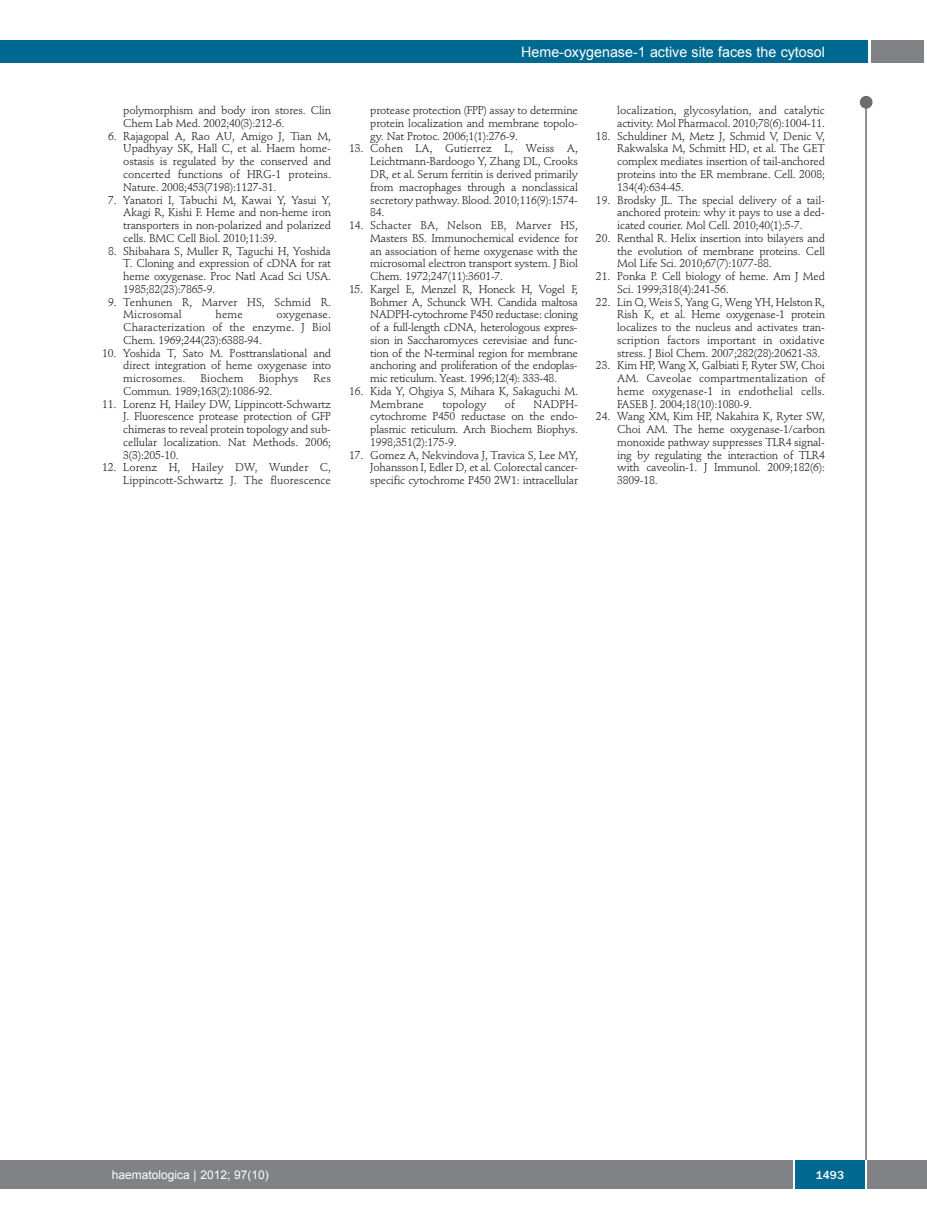
<style>
.page{position:relative;width:927px;height:1225px;background:#fff}
.page>*{position:absolute;margin:0;border:0;box-sizing:border-box;transform-origin:0 0}
.t1{font:14.25px "Arial";color:#fff}
.t2{font:12px "Arial";color:#fff}
.t3{font:500 12px "Franklin Gothic";color:#fff}
.t4{font:11.25px/12.8px "Stempel Schneidler";letter-spacing:-.015em;color:#231f20;text-align:justify}
.t5{font:11.25px/12.8px "Stempel Schneidler";letter-spacing:.005em;color:#231f20}
</style>
<div class="page">
<div style="left:860px;top:96px;width:12px;height:13px;background:#6c6d70;border-radius:50%"></div>
<hr style="left:865px;top:98px;width:2px;height:1062px;background:#6c6d70">
<div style="left:871px;top:40px;width:52px;height:22px;background:#808285"></div>
<div style="left:18px;top:40px;width:849px;height:22px;background:#006991"></div>
<div style="left:17px;top:1160px;width:910px;height:28px;background:#808285"></div>
<div style="left:795px;top:1160px;width:70px;height:28px;background:#006991"></div>
<hr style="left:793px;top:1160px;width:2px;height:28px;background:#fff">
<hr style="left:865px;top:1160px;width:2px;height:28px;background:#fff">
<div style="left:0;top:40px;width:19px;height:22px;background:#006991"></div>
<div style="left:0;top:1160px;width:18px;height:28px;background:#808285"></div>
<p class="t4" style="left:123px;top:105px;width:209px">polymorphism and body iron stores. Clin<br>Chem Lab Med. 2002;40(3):212-6.</p>
<p class="t4" style="left:123px;top:131px;width:209px;text-indent:-15px">6. Rajagopal A, Rao AU, Amigo J, Tian M, Upadhyay SK, Hall C, et al. Haem home&shy;ostasis is regulated by the conserved and concerted functions of HRG-1 proteins.<br>Nature. 2008;453(7198):1127-31.</p>
<p class="t4" style="left:123px;top:194px;width:209px;text-indent:-15px">7. Yanatori I, Tabuchi M, Kawai Y, Yasui Y, Akagi R, Kishi F. Heme and non-heme iron transporters in non-polarized and polarized cells. BMC Cell Biol. 2010;11:39.</p>
<p class="t4" style="left:123px;top:245px;width:209px;text-indent:-15px">8. Shibahara S, Muller R, Taguchi H, Yoshida T. Cloning and expression of cDNA for rat heme oxygenase. Proc Natl Acad Sci USA.<br>1985;82(23):7865-9.</p>
<p class="t5" style="left:123px;top:296px;width:209px;text-indent:-15px">9. Tenhunen R, Marver HS, Schmid R.<br>Microsomal</p>
<p class="t4" style="left:216px;top:309px;width:29px">heme</p>
<p class="t4" style="left:123px;top:309px;width:209px;text-indent:153px">oxygenase.<br>Characterization of the enzyme. J Biol Chem. 1969;244(23):6388-94.</p>
<p class="t4" style="left:123px;top:347px;width:209px;text-indent:-21px">10. Yoshida T, Sato M. Posttranslational and direct integration of heme oxygenase into microsomes.</p>
<p class="t5" style="left:201px;top:373px;width:44px">Biochem</p>
<p class="t5" style="left:259px;top:373px;width:41px">Biophys</p>
<p class="t4" style="left:314px;top:373px;width:19px">Res</p>
<p class="t4" style="left:123px;top:386px;width:151px">Commun. 1989;163(2):1086-92.</p>
<p class="t4" style="left:123px;top:398px;width:209px;text-indent:-21px">11. Lorenz H, Hailey DW, Lippincott-Schwartz J. Fluorescence protease protection of GFP chimeras to reveal protein topology and sub&shy;cellular localization. Nat Methods. 2006; 3(3):205-10.</p>
<p class="t5" style="left:102px;top:462px;width:230px;text-align:right">12. Lorenz H, Hailey DW, Wunder C,<br>Lippincott-Schwartz J. The fluorescence</p>
<p class="t1" style="left:521px;top:44px;width:305px">Heme-oxygenase-1 active site faces the cytosol</p>
<p class="t4" style="left:370px;top:105px;width:209px">protease protection (FPP) assay to determine protein localization and membrane topolo&shy;gy. Nat Protoc. 2006;1(1):276-9.</p>
<p class="t4" style="left:370px;top:143px;width:209px;text-indent:-21px">13. Cohen LA, Gutierrez L, Weiss A, Leichtmann-Bardoogo Y, Zhang DL, Crooks DR, et al. Serum ferritin is derived primarily from macrophages through a nonclassical secretory pathway. Blood. 2010;116(9):1574- 84.</p>
<p class="t4" style="left:370px;top:220px;width:209px;text-indent:-21px">14. Schacter BA, Nelson EB, Marver HS, Masters BS. Immunochemical evidence for an association of heme oxygenase with the microsomal electron transport system. J Biol Chem. 1972;247(11):3601-7.</p>
<p class="t4" style="left:370px;top:284px;width:209px;text-indent:-21px">15. Kargel E, Menzel R, Honeck H, Vogel F, Bohmer A, Schunck WH. Candida maltosa NADPH-cytochrome P450 reductase: cloning of a full-length cDNA, heterologous expres&shy;sion in Saccharomyces cerevisiae and func&shy;tion of the N-terminal region for membrane anchoring and proliferation of the endoplas&shy;mic reticulum. Yeast. 1996;12(4): 333-48.</p>
<p class="t4" style="left:370px;top:386px;width:209px;text-indent:-21px">16. Kida Y, Ohgiya S, Mihara K, Sakaguchi M.<br>Membrane</p>
<p class="t5" style="left:442px;top:398px;width:45px">topology</p>
<p class="t4" style="left:505px;top:398px;width:12px">of</p>
<p class="t4" style="left:370px;top:398px;width:209px;text-indent:163px">NADPH&shy;cytochrome P450 reductase on the endo&shy;plasmic reticulum. Arch Biochem Biophys.<br>1998;351(2):175-9.</p>
<p class="t4" style="left:370px;top:449px;width:209px;text-indent:-21px">17. Gomez A, Nekvindova J, Travica S, Lee MY, Johansson I, Edler D, et al. Colorectal cancer&shy;specific cytochrome P450 2W1: intracellular</p>
<p class="t4" style="left:617px;top:105px;width:209px">localization, glycosylation, and catalytic activity. Mol Pharmacol. 2010;78(6):1004-11.</p>
<p class="t4" style="left:617px;top:131px;width:209px;text-indent:-21px">18. Schuldiner M, Metz J, Schmid V, Denic V, Rakwalska M, Schmitt HD, et al. The GET complex mediates insertion of tail-anchored proteins into the ER membrane. Cell. 2008; 134(4):634-45.</p>
<p class="t4" style="left:617px;top:194px;width:209px;text-indent:-21px">19. Brodsky JL. The special delivery of a tail&shy;anchored protein: why it pays to use a ded&shy;icated courier. Mol Cell. 2010;40(1):5-7.</p>
<p class="t4" style="left:617px;top:233px;width:209px;text-indent:-21px">20. Renthal R. Helix insertion into bilayers and the evolution of membrane proteins. Cell Mol Life Sci. 2010;67(7):1077-88.</p>
<p class="t4" style="left:617px;top:271px;width:209px;text-indent:-21px">21. Ponka P. Cell biology of heme. Am J Med<br>Sci. 1999;318(4):241-56.</p>
<p class="t4" style="left:617px;top:296px;width:209px;text-indent:-21px">22. Lin Q, Weis S, Yang G, Weng YH, Helston R, Rish K, et al. Heme oxygenase-1 protein localizes to the nucleus and activates tran&shy;scription factors important in oxidative stress. J Biol Chem. 2007;282(28):20621-33.</p>
<p class="t4" style="left:617px;top:360px;width:209px;text-indent:-21px">23. Kim HP, Wang X, Galbiati F, Ryter SW, Choi AM. Caveolae compartmentalization of heme oxygenase-1 in endothelial cells.<br>FASEB J. 2004;18(10):1080-9.</p>
<p class="t4" style="left:617px;top:411px;width:209px;text-indent:-21px">24. Wang XM, Kim HP, Nakahira K, Ryter SW, Choi AM. The heme oxygenase-1/carbon monoxide pathway suppresses TLR4 signal&shy;ing by regulating the interaction of TLR4 with caveolin-1. J Immunol. 2009;182(6):<br>3809-18.</p>
<p class="t2" style="left:112px;top:1168px;width:158px">haematologica | 2012; 97(10)</p>
<p class="t3" style="left:816px;top:1171px;width:30px">1493</p>
</div>
